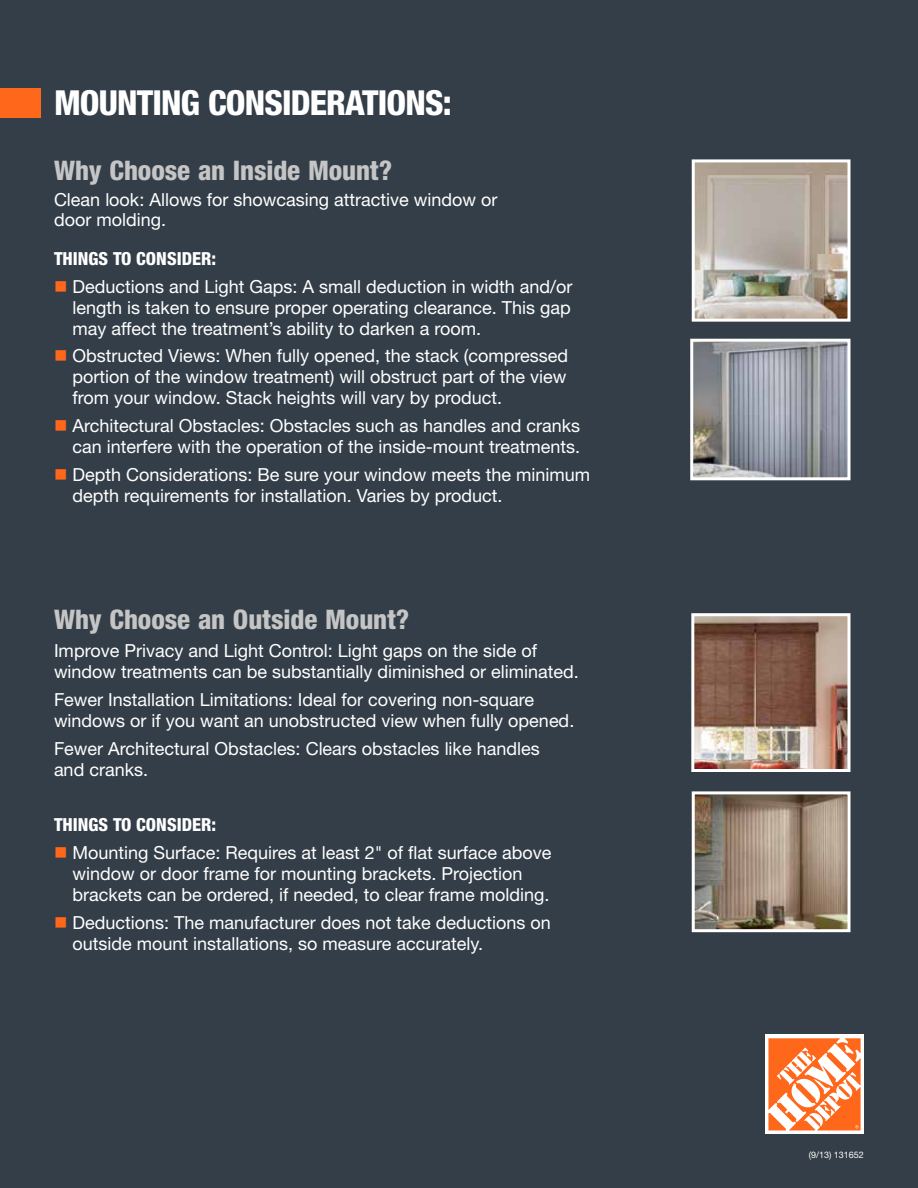
<style>
.page{position:relative;width:918px;height:1188px;background:#333e48}
.page>*{position:absolute;margin:0;border:0;box-sizing:border-box;transform-origin:0 0}
.t1{font:800 condensed 34.5px "Helvetica Neue LT Std";letter-spacing:-.025em;color:#fff}
.t2{font:800 condensed 27px "Helvetica Neue LT Std";letter-spacing:-.005em;color:#c5c5c6}
.t3{font:18px/21px "Helvetica Neue LT Std";color:#fff}
.t4{font:800 condensed 18px "Helvetica Neue LT Std";color:#fff}
.t5{font:9px "Helvetica Neue LT Std";color:#fff}
.s1{color:#ff671b}
</style>
<div class="page">
<div style="left:0;top:89px;width:40px;height:29px;background:#ff671b"></div>
<div style="left:765px;top:1035px;width:99px;height:99px;background:#fff"></div>
<svg style="left:768px;top:1038px;width:93px;height:92px"></svg>
<img style="left:696px;top:163px;width:150px;height:155px">
<div style="left:692px;top:159px;width:158px;height:163px;border:3px solid #fff"></div>
<img style="left:695px;top:617px;width:151px;height:151px">
<div style="left:691px;top:613px;width:159px;height:159px;border:3px solid #fff"></div>
<img style="left:696px;top:795px;width:150px;height:133px">
<div style="left:692px;top:791px;width:158px;height:141px;border:3px solid #fff"></div>
<img style="left:694px;top:343px;width:152px;height:133px">
<div style="left:690px;top:339px;width:160px;height:141px;border:3px solid #fff"></div>
<h1 class="t1" style="left:54px;top:82px;width:399px">MOUNTING CONSIDERATIONS:</h1>
<h2 class="t2" style="left:54px;top:154px;width:340px">Why Choose an Inside Mount?</h2>
<p class="t3" style="left:54px;top:190px;width:445px;line-height:19.5px">Clean look: Allows for showcasing attractive window or door molding.</p>
<p class="t4" style="left:54px;top:247px;width:164px">THINGS TO CONSIDER:</p>
<p class="t3" style="left:72px;top:276px;width:502px;text-align:justify;text-indent:-18px"><span class="s1">■</span> Deductions and Light Gaps: A small deduction in width and/or length is taken to ensure proper operating clearance. This gap may affect the treatment’s ability to darken a room.</p>
<p class="t3" style="left:72px;top:345px;width:497px;text-align:justify;text-indent:-18px"><span class="s1">■</span> Obstructed Views: When fully opened, the stack (compressed portion of the window treatment) will obstruct part of the view from your window. Stack heights will vary by product.</p>
<p class="t3" style="left:54px;top:415px;width:528px;text-align:right"><span class="s1">■</span> Architectural Obstacles: Obstacles such as handles and cranks can interfere with the operation of the inside-mount treatments.</p>
<p class="t3" style="left:72px;top:464px;width:519px;text-indent:-18px"><span class="s1">■</span> Depth Considerations: Be sure your window meets the minimum depth requirements for installation. Varies by product.</p>
<h2 class="t2" style="left:54px;top:603px;width:357px">Why Choose an Outside Mount?</h2>
<p class="t3" style="left:54px;top:640px;width:526px">Improve Privacy and Light Control: Light gaps on the side of window treatments can be substantially diminished or eliminated.</p>
<p class="t3" style="left:54px;top:689px;width:522px">Fewer Installation Limitations: Ideal for covering non-square windows or if you want an unobstructed view when fully opened.</p>
<p class="t3" style="left:54px;top:738px;width:487px">Fewer Architectural Obstacles: Clears obstacles like handles and cranks.</p>
<p class="t4" style="left:54px;top:814px;width:164px">THINGS TO CONSIDER:</p>
<p class="t3" style="left:72px;top:842px;width:481px;text-indent:-18px"><span class="s1">■</span> Mounting Surface: Requires at least 2" of flat surface above window or door frame for mounting brackets. Projection brackets can be ordered, if needed, to clear frame molding.</p>
<p class="t3" style="left:72px;top:912px;width:480px;text-indent:-18px"><span class="s1">■</span> Deductions: The manufacturer does not take deductions on outside mount installations, so measure accurately.</p>
<p class="t5" style="left:809px;top:1149px;width:57px">(9/13) 131652</p>
</div>
